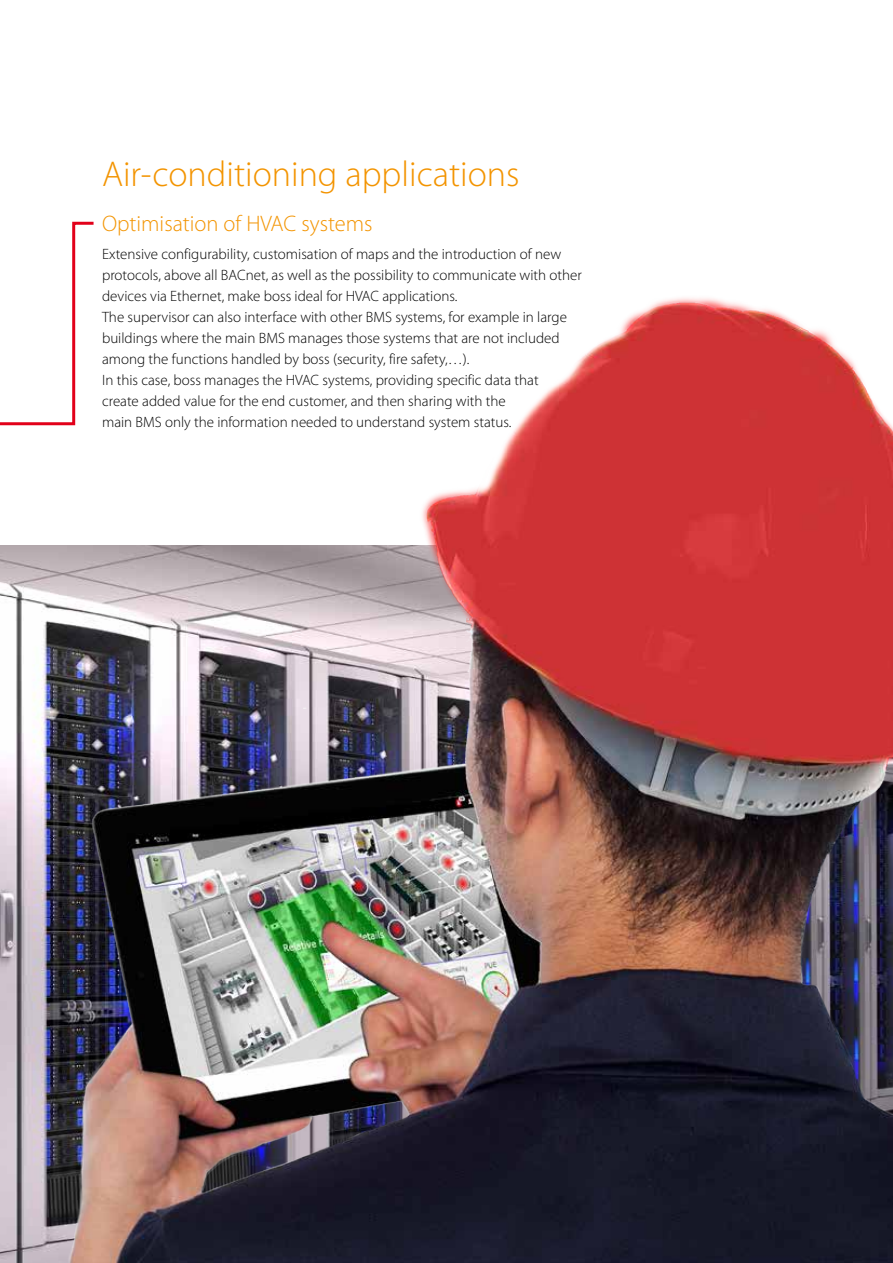
<style>
.page{position:relative;width:893px;height:1263px;background:#fff}
.page>*{position:absolute;margin:0;border:0;box-sizing:border-box;transform-origin:0 0}
.t1{font:300 36px "Myriad Pro";color:#f39400}
.t2{font:300 22.5px "Myriad Pro";color:#f39400}
.t3{font:300 15px/21px "Myriad Pro";color:#000}
</style>
<div class="page">
<svg style="left:0;top:221px;width:94px;height:205px"></svg>
<img style="left:6px;top:289px;width:887px;height:974px">
<h1 class="t1" style="left:102px;top:153px;width:419px">Air-conditioning applications</h1>
<h2 class="t2" style="left:102px;top:210px;width:272px">Optimisation of HVAC systems</h2>
<p class="t3" style="left:102px;top:243px;width:481px">Extensive configurability, customisation of maps and the introduction of new protocols, above all BACnet, as well as the possibility to communicate with other devices via Ethernet, make boss ideal for HVAC applications.<br>The supervisor can also interface with other BMS systems, for example in large buildings where the main BMS manages those systems that are not included among the functions handled by boss (security, fire safety,…).<br>In this case, boss manages the HVAC systems, providing specific data that<br>create added value for the end customer, and then sharing with the<br>main BMS only the information needed to understand system status.</p>
</div>
